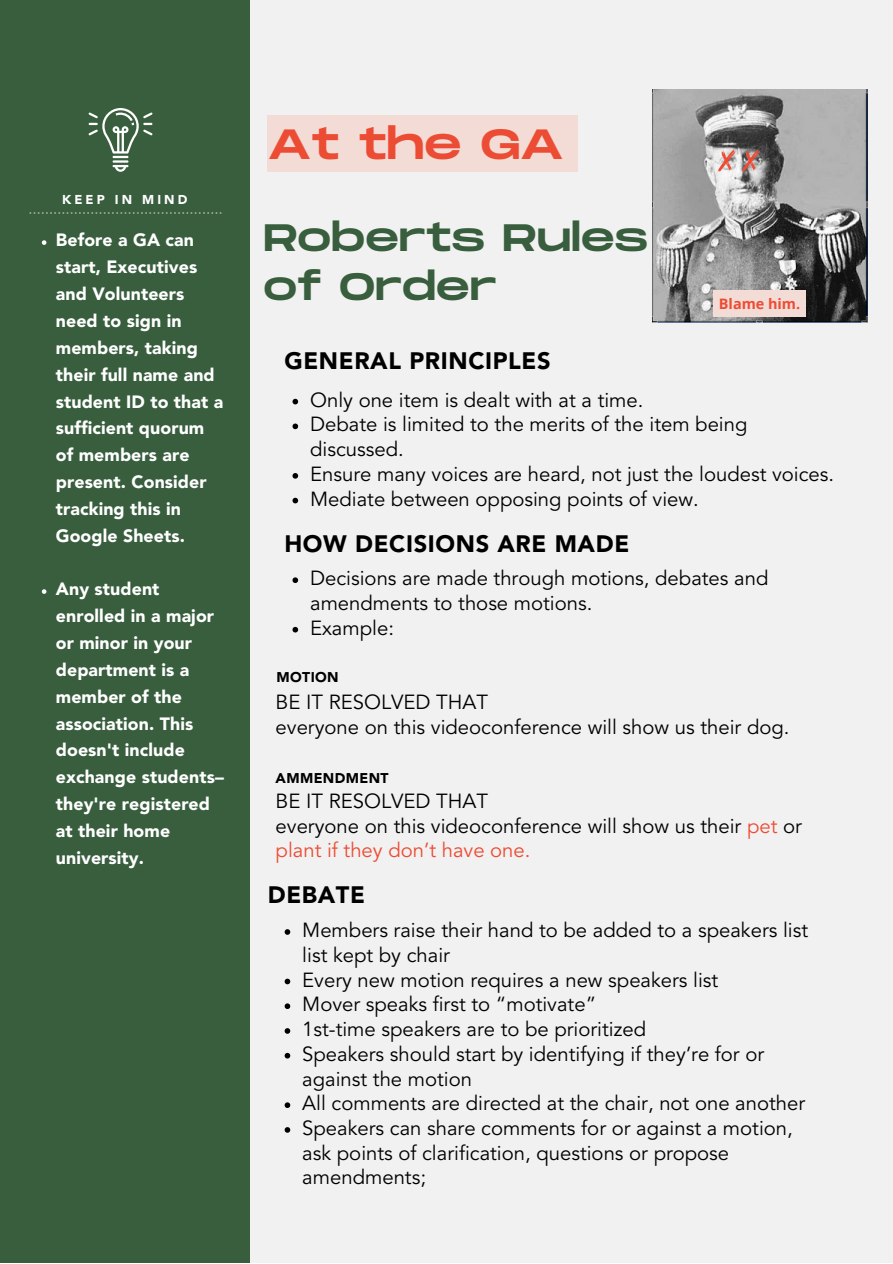
<style>
.page{position:relative;width:893px;height:1264px;background:#fff}
.page>*{position:absolute;margin:0;border:0;box-sizing:border-box;transform-origin:0 0}
.t1{font:42.3px "Monument Extended";letter-spacing:-.005em;color:#ed4c34}
.t2{font:38.1px/49.2px "Monument Extended";color:#385e3e}
.t3{font:900 23.55px "Avenir LT Std";letter-spacing:.025em;color:#000}
.t4{font:20.25px/24.8px "Avenir LT Std";color:#000}
.t5{font:900 17.7px/26.8px "Avenir LT Std";letter-spacing:.005em;color:#fff}
.t6{font:700 14.4px "Open Sans";color:#ed4c34}
.t7{font:900 14.1px "Avenir LT Std";letter-spacing:.025em;color:#000}
.t8{font:900 12.75px "Avenir LT Std";letter-spacing:.245em;color:#fff}
.s1{color:#ed4c34}
</style>
<div class="page">
<div style="left:0;top:0;width:892px;height:1262px;background:#f1f1f1"></div>
<div style="left:0;top:0;width:250px;height:1262px;background:#385e3e"></div>
<svg style="left:29px;top:212px;width:193px;height:2px"></svg>
<hr style="left:112px;top:160px;width:16px;height:3px;background:#fff">
<svg style="left:112px;top:165px;width:16px;height:7px"></svg>
<svg style="left:88px;top:108px;width:64px;height:50px"></svg>
<div style="left:268px;top:115px;width:310px;height:56px;background:#f2dcd5"></div>
<svg style="left:42px;top:240px;width:4px;height:5px"></svg>
<svg style="left:42px;top:589px;width:4px;height:5px"></svg>
<svg style="left:292px;top:399px;width:6px;height:5px"></svg>
<svg style="left:292px;top:423px;width:6px;height:6px"></svg>
<svg style="left:292px;top:473px;width:6px;height:5px"></svg>
<svg style="left:292px;top:498px;width:6px;height:5px"></svg>
<svg style="left:292px;top:577px;width:6px;height:6px"></svg>
<svg style="left:292px;top:627px;width:6px;height:5px"></svg>
<svg style="left:284px;top:929px;width:6px;height:5px"></svg>
<svg style="left:284px;top:978px;width:6px;height:6px"></svg>
<svg style="left:284px;top:1003px;width:6px;height:6px"></svg>
<svg style="left:284px;top:1028px;width:6px;height:5px"></svg>
<svg style="left:284px;top:1052px;width:6px;height:6px"></svg>
<svg style="left:284px;top:1102px;width:6px;height:5px"></svg>
<svg style="left:284px;top:1127px;width:6px;height:5px"></svg>
<img style="left:652px;top:89px;width:214px;height:233px">
<div style="left:713px;top:290px;width:92px;height:26px;background:#f2dcd5"></div>
<svg style="left:717px;top:149px;width:18px;height:23px"></svg>
<svg style="left:741px;top:149px;width:18px;height:23px"></svg>
<p class="t8" style="left:62px;top:195px;width:127px">KEEP IN MIND</p>
<p class="t5" style="left:56px;top:228px;width:169px">Before a GA can start, Executives and Volunteers need to sign in members, taking their full name and student ID to that a sufficient quorum of members are present. Consider tracking this in<br>Google Sheets.</p>
<p class="t5" style="left:56px;top:577px;width:169px">Any student enrolled in a major or minor in your department is a member of the association. This doesn't include exchange students– they're registered at their home university.</p>
<h1 class="t1" style="left:268px;top:120px;width:297px">At the GA</h1>
<h2 class="t2" style="left:263px;top:215px;width:386px">Roberts Rules of Order</h2>
<p class="t3" style="left:284px;top:351px;width:268px">GENERAL PRINCIPLES</p>
<p class="t6" style="left:718px;top:294px;width:83px">Blame him.</p>
<p class="t4" style="left:310px;top:389px;width:525px">Only one item is dealt with at a time.<br>Debate is limited to the merits of the item being discussed.<br>Ensure many voices are heard, not just the loudest voices.<br>Mediate between opposing points of view.</p>
<p class="t3" style="left:284px;top:534px;width:346px">HOW DECISIONS ARE MADE</p>
<p class="t4" style="left:310px;top:567px;width:459px">Decisions are made through motions, debates and amendments to those motions.<br>Example:</p>
<p class="t7" style="left:276px;top:671px;width:64px">MOTION</p>
<p class="t4" style="left:275px;top:691px;width:515px">BE IT RESOLVED THAT<br>everyone on this videoconference will show us their dog.</p>
<p class="t7" style="left:275px;top:772px;width:114px">AMMENDMENT</p>
<p class="t4" style="left:275px;top:790px;width:527px">BE IT RESOLVED THAT<br>everyone on this videoconference will show us their <span class="s1">pet</span> or <span class="s1">plant if they don’t have one.</span></p>
<p class="t3" style="left:268px;top:885px;width:99px">DEBATE</p>
<p class="t4" style="left:302px;top:919px;width:507px">Members raise their hand to be added to a speakers list list kept by chair<br>Every new motion requires a new speakers list<br>Mover speaks first to “motivate”<br>1st-time speakers are to be prioritized<br>Speakers should start by identifying if they’re for or against the motion<br>All comments are directed at the chair, not one another Speakers can share comments for or against a motion, ask points of clarification, questions or propose amendments;</p>
</div>
